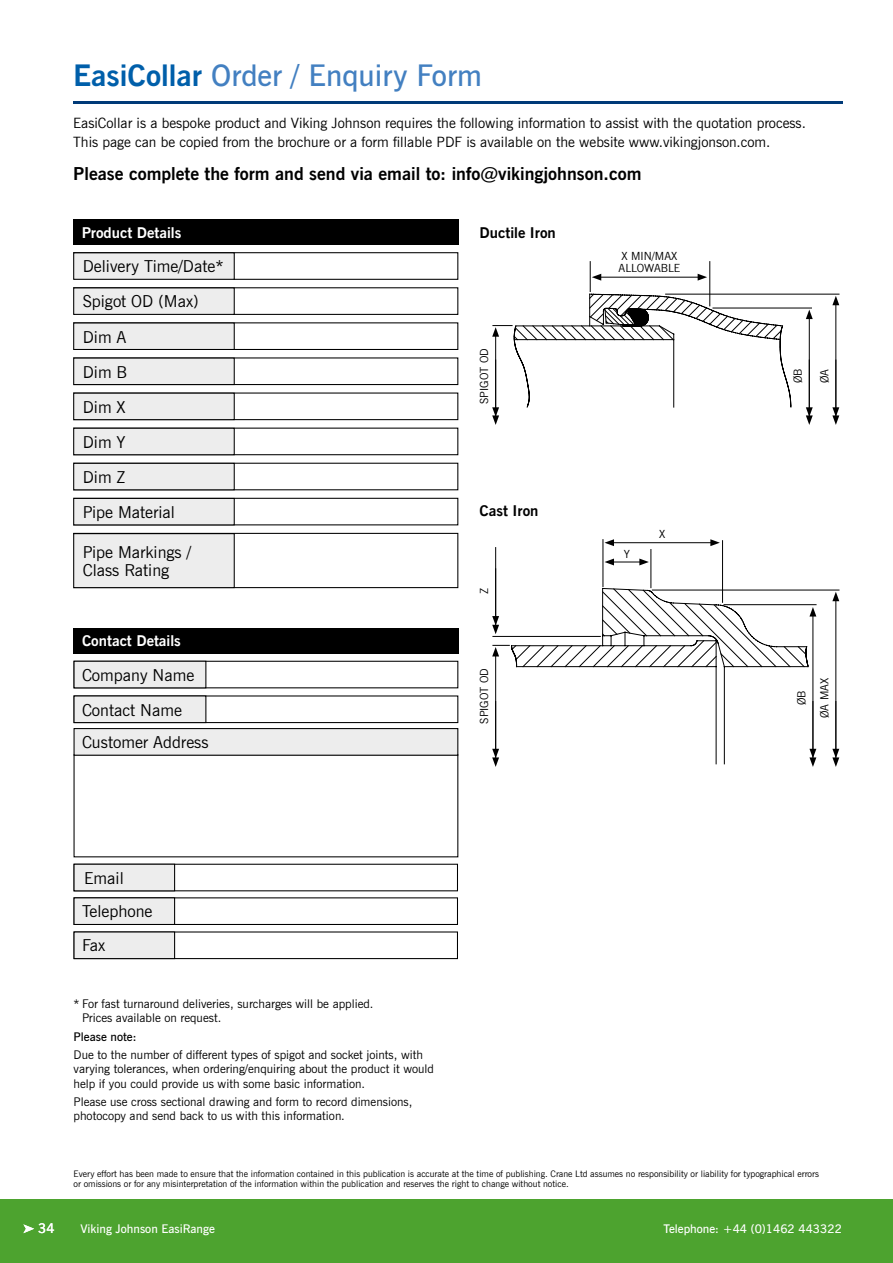
<style>
.page{position:relative;width:893px;height:1263px;background:#fff}
.page>*{position:absolute;margin:0;border:0;box-sizing:border-box;transform-origin:0 0}
.t1{font:600 30px "News Gothic BT";color:#4380c1}
.t2{font:700 18px "News Gothic BT";color:#000}
.t3{font:16.5px/35.1px "News Gothic BT";color:#000}
.t4{font:700 15px "News Gothic BT";color:#fff}
.t5{font:700 15px "News Gothic BT";color:#000}
.t6{font:14.25px/19.5px "News Gothic BT";color:#000}
.t7{font:600 13.5px "News Gothic BT";color:#fff}
.t8{font:12px/14.2px "News Gothic BT";color:#000}
.t9{font:600 12px "News Gothic BT";color:#fff}
.t10{font:600 12px "News Gothic BT";color:#000}
.t11{font:11.25px/12px "News Gothic BT";color:#000}
.t12{font:9px/10.5px "News Gothic BT";color:#000}
.s1{font-weight:700;color:#005faa}
</style>
<div class="page">
<div style="left:0;top:1199px;width:893px;height:64px;background:#4da32f"></div>
<svg style="left:23px;top:1224px;width:11px;height:9px"></svg>
<hr style="left:73px;top:101px;width:770px;height:2px;background:#003a78">
<div style="left:74px;top:931px;width:384px;height:28px;border:1px solid #000"></div>
<div style="left:74px;top:932px;width:101px;height:26px;background:#ededed"></div>
<div style="left:74px;top:931px;width:101px;height:28px;border:1px solid #000"></div>
<div style="left:74px;top:897px;width:384px;height:28px;border:1px solid #000"></div>
<div style="left:74px;top:898px;width:101px;height:26px;background:#ededed"></div>
<div style="left:74px;top:897px;width:101px;height:28px;border:1px solid #000"></div>
<div style="left:74px;top:728px;width:384px;height:27px;background:#ededed"></div>
<div style="left:74px;top:728px;width:384px;height:28px;border:1px solid #000"></div>
<div style="left:74px;top:661px;width:384px;height:27px;border:1px solid #000"></div>
<div style="left:74px;top:661px;width:132px;height:27px;background:#ededed"></div>
<div style="left:74px;top:661px;width:132px;height:27px;border:1px solid #000"></div>
<div style="left:74px;top:864px;width:384px;height:27px;border:1px solid #000"></div>
<div style="left:74px;top:864px;width:101px;height:27px;background:#ededed"></div>
<div style="left:74px;top:864px;width:101px;height:27px;border:1px solid #000"></div>
<div style="left:74px;top:695px;width:384px;height:28px;border:1px solid #000"></div>
<div style="left:74px;top:696px;width:132px;height:26px;background:#ededed"></div>
<div style="left:74px;top:695px;width:132px;height:28px;border:1px solid #000"></div>
<div style="left:74px;top:628px;width:385px;height:25px;background:#000"></div>
<div style="left:73px;top:219px;width:385px;height:26px;background:#000"></div>
<div style="left:73px;top:252px;width:385px;height:28px;border:1px solid #000"></div>
<div style="left:73px;top:287px;width:385px;height:28px;border:1px solid #000"></div>
<div style="left:73px;top:322px;width:385px;height:28px;border:1px solid #000"></div>
<div style="left:73px;top:357px;width:385px;height:28px;border:1px solid #000"></div>
<div style="left:73px;top:392px;width:385px;height:28px;border:1px solid #000"></div>
<div style="left:73px;top:428px;width:385px;height:27px;border:1px solid #000"></div>
<div style="left:73px;top:498px;width:385px;height:27px;border:1px solid #000"></div>
<div style="left:73px;top:533px;width:385px;height:55px;border:1px solid #000"></div>
<div style="left:74px;top:253px;width:160px;height:26px;background:#ededed"></div>
<div style="left:73px;top:252px;width:162px;height:28px;border:1px solid #000"></div>
<div style="left:74px;top:288px;width:160px;height:26px;background:#ededed"></div>
<div style="left:73px;top:287px;width:162px;height:28px;border:1px solid #000"></div>
<div style="left:74px;top:323px;width:160px;height:26px;background:#ededed"></div>
<div style="left:73px;top:322px;width:162px;height:28px;border:1px solid #000"></div>
<div style="left:74px;top:358px;width:160px;height:27px;background:#ededed"></div>
<div style="left:73px;top:358px;width:162px;height:27px;border:1px solid #000"></div>
<div style="left:74px;top:393px;width:160px;height:27px;background:#ededed"></div>
<div style="left:73px;top:393px;width:162px;height:27px;border:1px solid #000"></div>
<div style="left:74px;top:428px;width:160px;height:27px;background:#ededed"></div>
<div style="left:73px;top:428px;width:162px;height:27px;border:1px solid #000"></div>
<div style="left:74px;top:463px;width:160px;height:27px;background:#ededed"></div>
<div style="left:73px;top:463px;width:162px;height:27px;border:1px solid #000"></div>
<div style="left:74px;top:498px;width:160px;height:27px;background:#ededed"></div>
<div style="left:73px;top:498px;width:162px;height:27px;border:1px solid #000"></div>
<div style="left:74px;top:534px;width:160px;height:54px;background:#ededed"></div>
<div style="left:73px;top:533px;width:162px;height:55px;border:1px solid #000"></div>
<svg style="left:516px;top:588px;width:293px;height:176px"></svg>
<hr style="left:712px;top:308px;width:100px;height:1px;background:#000">
<hr style="left:723px;top:604px;width:94px;height:1px;background:#000">
<hr style="left:590px;top:261px;width:1px;height:31px;background:#000">
<hr style="left:709px;top:261px;width:1px;height:45px;background:#000">
<hr style="left:665px;top:294px;width:174px;height:1px;background:#000">
<hr style="left:652px;top:590px;width:187px;height:1px;background:#000">
<hr style="left:495px;top:654px;width:1px;height:106px;background:#000">
<hr style="left:495px;top:547px;width:1px;height:80px;background:#000">
<svg style="left:492px;top:749px;width:7px;height:18px"></svg>
<hr style="left:809px;top:317px;width:1px;height:101px;background:#000">
<svg style="left:806px;top:310px;width:7px;height:9px"></svg>
<hr style="left:812px;top:614px;width:1px;height:146px;background:#000">
<svg style="left:809px;top:749px;width:7px;height:18px"></svg>
<svg style="left:492px;top:589px;width:324px;height:78px"></svg>
<hr style="left:599px;top:277px;width:101px;height:1px;background:#000">
<svg style="left:592px;top:274px;width:9px;height:7px"></svg>
<svg style="left:698px;top:274px;width:9px;height:7px"></svg>
<hr style="left:835px;top:303px;width:1px;height:115px;background:#000">
<svg style="left:832px;top:296px;width:7px;height:9px"></svg>
<hr style="left:835px;top:599px;width:1px;height:161px;background:#000">
<svg style="left:832px;top:749px;width:7px;height:18px"></svg>
<svg style="left:832px;top:592px;width:7px;height:9px"></svg>
<hr style="left:603px;top:539px;width:1px;height:48px;background:#000">
<hr style="left:650px;top:549px;width:1px;height:39px;background:#000">
<hr style="left:722px;top:540px;width:1px;height:63px;background:#000">
<hr style="left:612px;top:562px;width:30px;height:1px;background:#000">
<svg style="left:604px;top:558px;width:10px;height:7px"></svg>
<svg style="left:639px;top:558px;width:10px;height:7px"></svg>
<hr style="left:612px;top:542px;width:101px;height:1px;background:#000">
<svg style="left:604px;top:539px;width:10px;height:7px"></svg>
<svg style="left:710px;top:539px;width:10px;height:7px"></svg>
<svg style="left:492px;top:293px;width:300px;height:132px"></svg>
<svg style="left:806px;top:407px;width:7px;height:18px"></svg>
<svg style="left:832px;top:407px;width:7px;height:18px"></svg>
<h1 class="t1" style="left:73px;top:57px;width:410px"><span class="s1">EasiCollar</span> Order / Enquiry Form</h1>
<p class="t6" style="left:73px;top:113px;width:734px">EasiCollar is a bespoke product and Viking Johnson requires the following information to assist with the quotation process.<br>This page can be copied from the brochure or a form fillable PDF is available on the website www.vikingjonson.com.</p>
<h2 class="t2" style="left:73px;top:162px;width:570px">Please complete the form and send via email to: info@vikingjohnson.com</h2>
<p class="t4" style="left:82px;top:223px;width:101px">Product Details</p>
<p class="t5" style="left:480px;top:223px;width:78px">Ductile Iron</p>
<h3 class="t3" style="left:83px;top:249px;width:142px">Delivery Time/Date*<br>Spigot OD (Max)<br>Dim A<br>Dim B<br>Dim X<br>Dim Y<br>Dim Z<br>Pipe Material</h3>
<h3 class="t3" style="left:83px;top:543px;width:110px;line-height:17.9px">Pipe Markings /<br>Class Rating</h3>
<p class="t4" style="left:82px;top:632px;width:100px">Contact Details</p>
<h3 class="t3" style="left:82px;top:657px;width:114px">Company Name</h3>
<h3 class="t3" style="left:82px;top:692px;width:101px">Contact Name</h3>
<h3 class="t3" style="left:82px;top:725px;width:128px">Customer Address</h3>
<p class="t11" style="left:478px;top:404px;width:57px;rotate:-90deg">SPIGOT OD</p>
<p class="t5" style="left:480px;top:502px;width:60px">Cast Iron</p>
<p class="t11" style="left:478px;top:594px;width:8px;rotate:-90deg">Z</p>
<p class="t11" style="left:478px;top:724px;width:57px;rotate:-90deg">SPIGOT OD</p>
<p class="t11" style="left:619px;top:250px;width:63px">X MIN/MAX<br>ALLOWABLE</p>
<p class="t11" style="left:624px;top:547px;width:8px">Y</p>
<p class="t11" style="left:659px;top:528px;width:8px">X</p>
<p class="t11" style="left:792px;top:383px;width:16px;rotate:-90deg">ØB</p>
<p class="t11" style="left:818px;top:383px;width:16px;rotate:-90deg">ØA</p>
<p class="t11" style="left:795px;top:705px;width:16px;rotate:-90deg">ØB</p>
<p class="t11" style="left:818px;top:718px;width:41px;rotate:-90deg">ØA MAX</p>
<p class="t7" style="left:38px;top:1220px;width:18px">34</p>
<h3 class="t3" style="left:84px;top:860px;width:41px">Email</h3>
<h3 class="t3" style="left:82px;top:894px;width:72px">Telephone</h3>
<h3 class="t3" style="left:82px;top:928px;width:25px">Fax</h3>
<p class="t8" style="left:82px;top:996px;width:293px;text-indent:-9px">* For fast turnaround deliveries, surcharges will be applied.<br>Prices available on request.</p>
<p class="t10" style="left:74px;top:1029px;width:65px">Please note:</p>
<p class="t8" style="left:74px;top:1048px;width:362px">Due to the number of different types of spigot and socket joints, with varying tolerances, when ordering/enquiring about the product it would help if you could provide us with some basic information.</p>
<p class="t8" style="left:74px;top:1095px;width:340px">Please use cross sectional drawing and form to record dimensions, photocopy and send back to us with this information.</p>
<p class="t12" style="left:74px;top:1168px;width:747px">Every effort has been made to ensure that the information contained in this publication is accurate at the time of publishing. Crane Ltd assumes no responsibility or liability for typographical errors or omissions or for any misinterpretation of the information within the publication and reserves the right to change without notice.</p>
<p class="t9" style="left:81px;top:1222px;width:136px">Viking Johnson EasiRange</p>
<p class="t9" style="left:664px;top:1222px;width:180px">Telephone: +44 (0)1462 443322</p>
</div>
